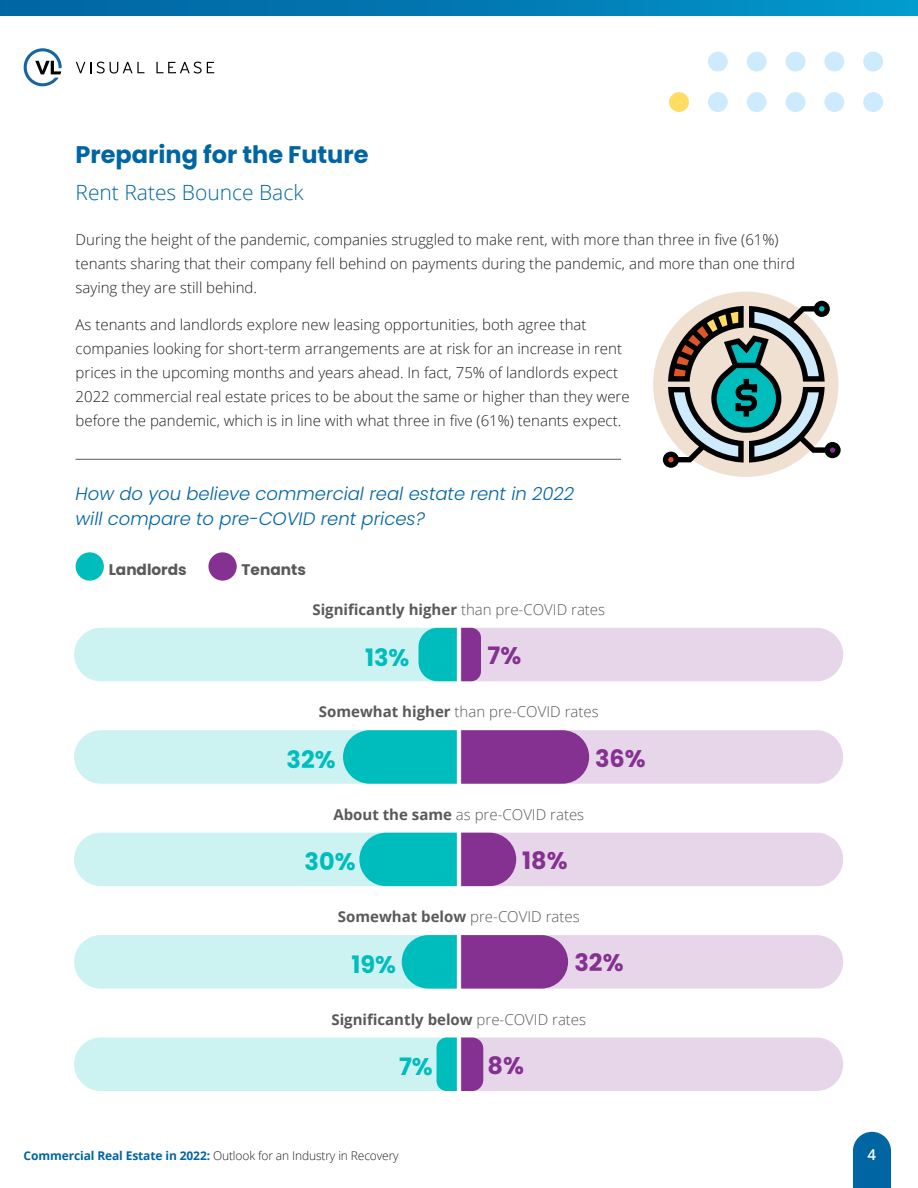
<style>
.page{position:relative;width:918px;height:1188px;background:#fff}
.page>*{position:absolute;margin:0;border:0;box-sizing:border-box;transform-origin:0 0}
.t1{font:700 24px "Poppins";color:#0065a3}
.t2{font:700 24px "Poppins";color:#00bdbd}
.t3{font:700 24px "Poppins";color:#853192}
.t4{font:300 21px "Open Sans";color:#0065a3}
.t5{font:italic 300 18px/25.5px "Poppins";color:#0065a3}
.t6{font:700 15.3px "Poppins";color:#595959}
.t7{font:300 15px/24px "Open Sans";color:#231f20}
.t8{font:300 15px "Open Sans";color:#595959}
.t9{font:700 15px "Open Sans";color:#595959}
.t10{font:600 15px "Open Sans";color:#fff}
.t11{font:300 12px "Open Sans";letter-spacing:-.01em;color:#231f20}
.s1{font-weight:300}
.s2{font-weight:700}
.s3{font-weight:700;color:#0065a3}
</style>
<div class="page">
<svg style="left:76px;top:62px;width:15px;height:11px"></svg>
<svg style="left:97px;top:62px;width:47px;height:12px"></svg>
<svg style="left:156px;top:62px;width:58px;height:12px"></svg>
<svg style="left:24px;top:48px;width:38px;height:38px"></svg>
<svg style="left:853px;top:1132px;width:38px;height:56px;background:#126fa9"></svg>
<svg style="left:0;top:0;width:918px;height:15px;background:#017bb4"></svg>
<div style="left:669px;top:92px;width:20px;height:20px;background:#ffdc63;border-radius:50%"></div>
<div style="left:708px;top:92px;width:20px;height:20px;background:#ceeafd;border-radius:50%"></div>
<div style="left:747px;top:92px;width:20px;height:20px;background:#ceeafd;border-radius:50%"></div>
<div style="left:786px;top:92px;width:19px;height:20px;background:#ceeafd;border-radius:50%"></div>
<div style="left:824px;top:92px;width:20px;height:20px;background:#ceeafd;border-radius:50%"></div>
<div style="left:863px;top:92px;width:20px;height:20px;background:#ceeafd;border-radius:50%"></div>
<div style="left:708px;top:52px;width:20px;height:20px;background:#ceeafd;border-radius:50%"></div>
<div style="left:747px;top:52px;width:20px;height:20px;background:#ceeafd;border-radius:50%"></div>
<div style="left:786px;top:52px;width:19px;height:20px;background:#ceeafd;border-radius:50%"></div>
<div style="left:824px;top:52px;width:20px;height:20px;background:#ceeafd;border-radius:50%"></div>
<div style="left:863px;top:52px;width:20px;height:20px;background:#ceeafd;border-radius:50%"></div>
<svg style="left:74px;top:730px;width:769px;height:54px;background:#aec3d9"></svg>
<svg style="left:74px;top:833px;width:769px;height:53px;background:#bbd3e1"></svg>
<svg style="left:74px;top:935px;width:769px;height:54px;background:#c1ccdf"></svg>
<svg style="left:74px;top:1038px;width:769px;height:53px;background:#d2deea"></svg>
<svg style="left:74px;top:628px;width:769px;height:53px;background:#cedde9"></svg>
<hr style="left:76px;top:459px;width:545px;height:1px;background:#595959">
<svg style="left:648px;top:287px;width:195px;height:195px;fill:#f0e0d1"></svg>
<div style="left:644px;top:282px;width:204px;height:204px;border:9px solid #fff;border-radius:50%"></div>
<svg style="left:663px;top:301px;width:178px;height:167px;background:#96a19c"></svg>
<div style="left:208px;top:552px;width:29px;height:29px;background:#853192;border-radius:50%"></div>
<div style="left:76px;top:552px;width:28px;height:29px;background:#00bdbd;border-radius:50%"></div>
<h1 class="t1" style="left:76px;top:141px;width:294px">Preparing for the Future</h1>
<h2 class="t4" style="left:76px;top:178px;width:229px">Rent Rates Bounce Back</h2>
<p class="t7" style="left:76px;top:227px;width:721px">During the height of the pandemic, companies struggled to make rent, with more than three in five (61%) tenants sharing that their company fell behind on payments during the pandemic, and more than one third saying they are still behind.</p>
<p class="t7" style="left:76px;top:313px;width:556px">As tenants and landlords explore new leasing opportunities, both agree that companies looking for short-term arrangements are at risk for an increase in rent prices in the upcoming months and years ahead. In fact, 75% of landlords expect 2022 commercial real estate prices to be about the same or higher than they were before the pandemic, which is in line with what three in five (61%) tenants expect.</p>
<p class="t5" style="left:76px;top:481px;width:500px">How do you believe commercial real estate rent in 2022 will compare to pre-COVID rent prices?</p>
<p class="t6" style="left:109px;top:560px;width:80px">Landlords</p>
<p class="t6" style="left:242px;top:560px;width:66px">Tenants</p>
<p class="t9" style="left:312px;top:599px;width:294px">Significantly higher <span class="s1">than pre-COVID rates</span></p>
<h1 class="t2" style="left:365px;top:643px;width:46px">13%</h1>
<h1 class="t3" style="left:488px;top:642px;width:35px">7%</h1>
<p class="t8" style="left:319px;top:702px;width:281px"><span class="s2">Somewhat higher</span> than pre-COVID rates</p>
<h1 class="t2" style="left:287px;top:746px;width:51px">32%</h1>
<h1 class="t3" style="left:595px;top:744px;width:52px">36%</h1>
<p class="t8" style="left:333px;top:804px;width:252px"><span class="s2">About the same</span> as pre-COVID rates</p>
<h1 class="t2" style="left:305px;top:848px;width:53px">30%</h1>
<h1 class="t3" style="left:522px;top:847px;width:47px">18%</h1>
<p class="t8" style="left:338px;top:907px;width:243px"><span class="s2">Somewhat below</span> pre-COVID rates</p>
<h1 class="t2" style="left:352px;top:951px;width:46px">19%</h1>
<h1 class="t3" style="left:574px;top:949px;width:51px">32%</h1>
<p class="t9" style="left:331px;top:1009px;width:256px">Significantly below <span class="s1">pre-COVID rates</span></p>
<h1 class="t2" style="left:399px;top:1053px;width:35px">7%</h1>
<h1 class="t3" style="left:488px;top:1052px;width:38px">8%</h1>
<p class="t11" style="left:24px;top:1147px;width:377px"><span class="s3">Commercial Real Estate in 2022:</span> Outlook for an Industry in Recovery</p>
<p class="t10" style="left:867px;top:1144px;width:10px">4</p>
</div>
